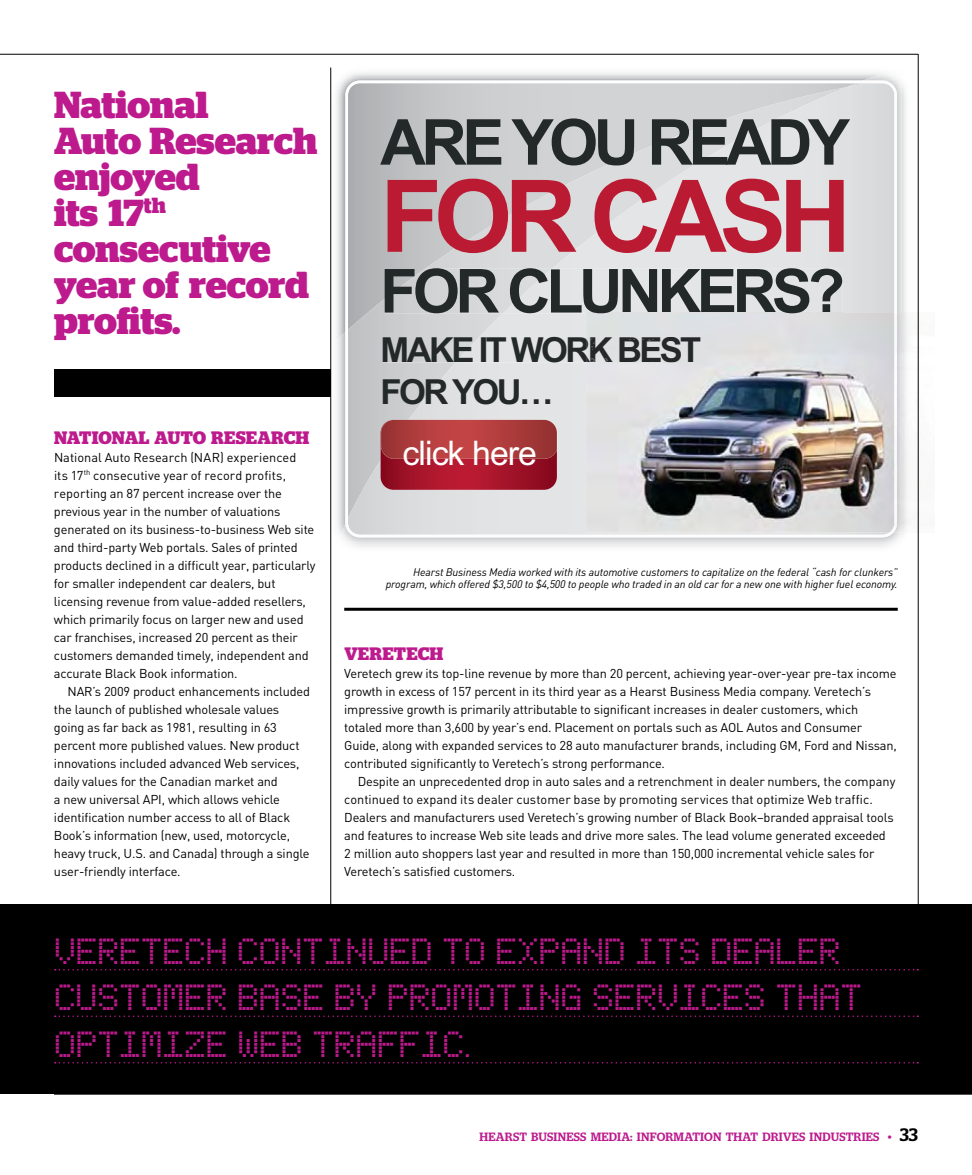
<style>
.page{position:relative;width:972px;height:1175px;background:#fff}
.page>*{position:absolute;margin:0;border:0;box-sizing:border-box;transform-origin:0 0}
.t1{font:700 100.35px "Arial";letter-spacing:-.075em;color:#bb1b32}
.t2{font:700 63.3px "Arial";letter-spacing:-.075em;color:#232829}
.t3{font:700 60.75px "Arial";letter-spacing:-.075em;color:#232829}
.t4{font:700 60.75px "Arial";color:#242829}
.t5{font:700 37.5px/36px "Stag";letter-spacing:-.01em;color:#bd1a8d}
.t6{font:700 34.5px/41.4px "Arial";letter-spacing:-.075em;color:#232829}
.t7{font:33.9px "Arial";letter-spacing:-.03em;color:#fff}
.t8{font:30px/46.5px "Subway Ticker";color:#bd1a8d}
.t9{font:700 18px "Stag";letter-spacing:.015em;color:#bd1a8d}
.t10{font:12.75px/18px "DIN";letter-spacing:-.01em;color:#000}
.t11{font:500 12px "Stag";letter-spacing:.02em;color:#bd1a8d}
.t12{font:italic 10.8px/12.8px "DIN";letter-spacing:-.01em;color:#000;text-align:right}
.s1{color:#242829}
.s2{color:#232728}
.s3{font-size:18px;color:#000}
</style>
<div class="page">
<img style="left:863px;top:70px;width:38px;height:8px">
<img style="left:337px;top:78px;width:565px;height:465px">
<svg style="left:345px;top:81px;width:552px;height:456px;background:#d5d6d8"></svg>
<svg style="left:345px;top:268px;width:497px;height:256px;background:#d1bdc0"></svg>
<img style="left:586px;top:313px;width:332px;height:219px">
<img style="left:889px;top:313px;width:8px;height:219px">
<img style="left:586px;top:313px;width:256px;height:1px">
<div style="left:586px;top:337px;width:115px;height:25px;background:#dfe0e1"></div>
<hr style="left:0;top:54px;width:918px;height:1px;background:#000">
<hr style="left:918px;top:54px;width:1px;height:1040px;background:#000">
<hr style="left:330px;top:68px;width:1px;height:1012px;background:#000">
<hr style="left:344px;top:608px;width:554px;height:2px;background:#000">
<div style="left:0;top:904px;width:972px;height:190px;background:#000"></div>
<svg style="left:55px;top:969px;width:863px;height:1px"></svg>
<svg style="left:55px;top:1015px;width:863px;height:2px"></svg>
<svg style="left:55px;top:1062px;width:863px;height:1px"></svg>
<div style="left:54px;top:369px;width:277px;height:27px;background:#000"></div>
<h3 class="t5" style="left:54px;top:90px;width:265px">National<br>Auto Research enjoyed<br>its 17<sup>th </sup>consecutive year of record profits.</h3>
<h3 class="t9" style="left:54px;top:430px;width:257px">National Auto Research</h3>
<p class="t10" style="left:54px;top:448px;width:263px">National Auto Research (NAR) experienced<br>its 17<sup>th</sup> consecutive year of record profits, reporting an 87 percent increase over the previous year in the number of valuations generated on its business-to-business Web site and third-party Web portals. Sales of printed products declined in a difficult year, particularly for smaller independent car dealers, but licensing revenue from value-added resellers, which primarily focus on larger new and used car franchises, increased 20 percent as their customers demanded timely, independent and accurate Black Book information.</p>
<p class="t10" style="left:54px;top:682px;width:258px;text-indent:14px">NAR’s 2009 product enhancements included the launch of published wholesale values going as far back as 1981, resulting in 63 percent more published values. New product innovations included advanced Web services, daily values for the Canadian market and<br>a new universal API, which allows vehicle identification number access to all of Black Book’s information (new, used, motorcycle, heavy truck, U.S. and Canada) through a single user-friendly interface.</p>
<h2 class="t2" style="left:380px;top:107px;width:471px">ARE YOU READY</h2>
<h1 class="t1" style="left:380px;top:160px;width:473px">FOR CASH</h1>
<h3 class="t3" style="left:380px;top:257px;width:466px">FOR CL NKER ?</h3>
<h3 class="t4" style="left:579px;top:257px;width:45px">U</h3>
<h3 class="t4" style="left:772px;top:257px;width:42px">S</h3>
<h3 class="t6" style="left:381px;top:329px;width:322px">MAKE IT WO<span class="s1">R</span><span class="s2">K</span> <span class="s1">BEST<br></span>FOR YOU…</h3>
<h3 class="t7" style="left:403px;top:434px;width:136px">click here</h3>
<p class="t12" style="left:386px;top:565px;width:513px">Hearst Business Media worked with its automotive customers to capitalize on the federal “cash for clunkers” program, which offered $3,500 to $4,500 to people who traded in an old car for a new one with higher fuel economy.</p>
<h3 class="t9" style="left:344px;top:646px;width:100px">Veretech</h3>
<p class="t10" style="left:344px;top:664px;width:554px">Veretech grew its top-line revenue by more than 20 percent, achieving year-over-year pre-tax income growth in excess of 157 percent in its third year as a Hearst Business Media company. Veretech’s impressive growth is primarily attributable to significant increases in dealer customers, which totaled more than 3,600 by year’s end. Placement on portals such as AOL Autos and Consumer Guide, along with expanded services to 28 auto manufacturer brands, including GM, Ford and Nissan, contributed significantly to Veretech’s strong performance.</p>
<p class="t10" style="left:344px;top:772px;width:553px;text-indent:14px">Despite an unprecedented drop in auto sales and a retrenchment in dealer numbers, the company continued to expand its dealer customer base by promoting services that optimize Web traffic.<br>Dealers and manufacturers used Veretech’s growing number of Black Book–branded appraisal tools and features to increase Web site leads and drive more sales. The lead volume generated exceeded 2 million auto shoppers last year and resulted in more than 150,000 incremental vehicle sales for Veretech’s satisfied customers.</p>
<h3 class="t8" style="left:54px;top:930px;width:249px">VERETECH CONTIN</h3>
<h3 class="t8" style="left:54px;top:930px;width:788px;text-indent:313px">UED TO EXPAND ITS DEALER<br>CUSTOMER BASE BY PROMOTIN</h3>
<h3 class="t8" style="left:561px;top:976px;width:299px">G SERVICES THAT</h3>
<h3 class="t8" style="left:54px;top:1023px;width:418px">OPTIMIZE WEB TRAFFIC.</h3>
<p class="t11" style="left:480px;top:1132px;width:18px">HEAR</p>
<p class="t11" style="left:513px;top:1132px;width:406px">ST BUSINESS MEDIA: INFORMATION THAT DRIVES INDUSTRIES • <span class="s3">33</span></p>
</div>
